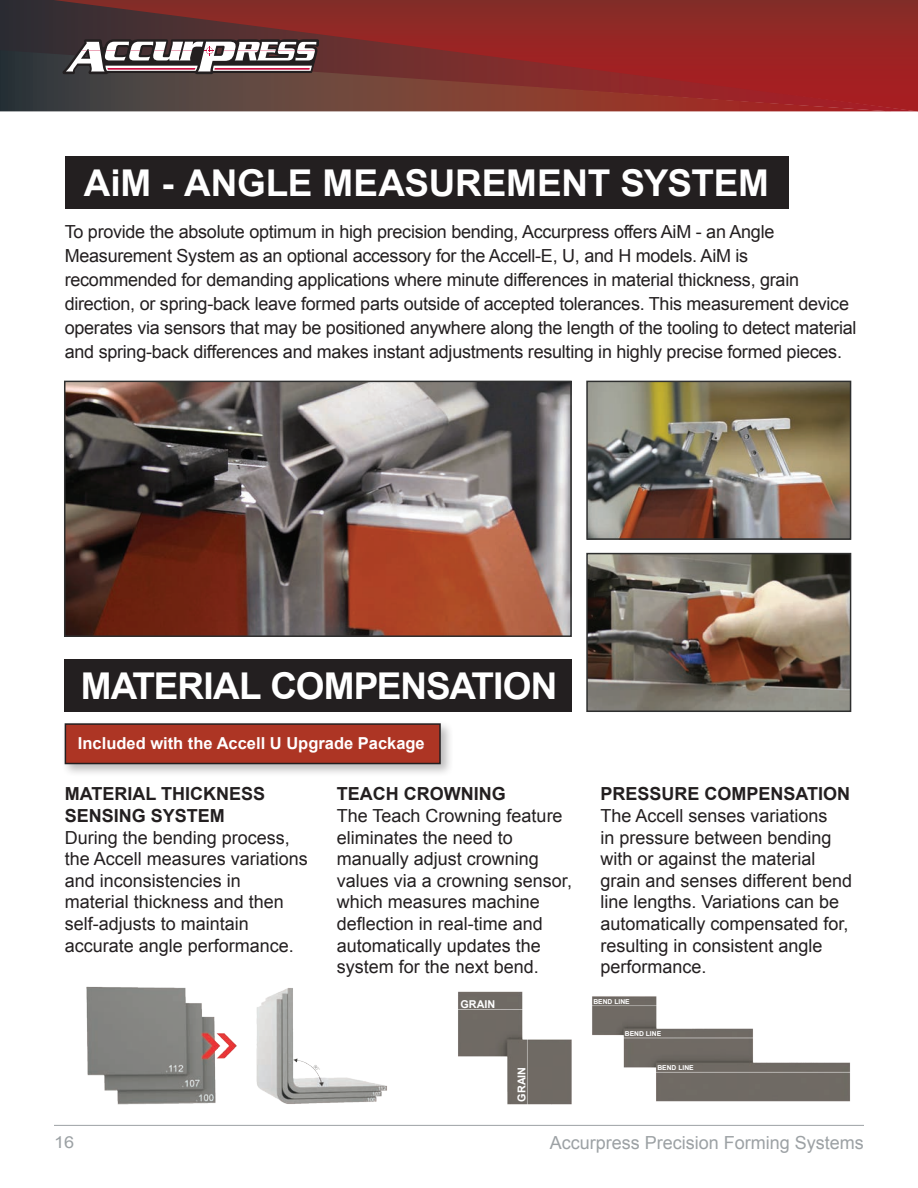
<style>
.page{position:relative;width:918px;height:1188px;background:#fff}
.page>*{position:absolute;margin:0;border:0;box-sizing:border-box;transform-origin:0 0}
.t1{font:700 36.9px "Arial";letter-spacing:-.02em;color:#fff}
.t2{font:18px/21.6px "Arial";color:#231f20}
.t3{font:700 18px/21.6px "Arial";color:#231f20}
.t4{font:18px "Arial";color:#9ca1a4}
.t5{font:700 16.5px "Arial";color:#fff}
.t6{font:16.5px "Arial";color:#9ca1a4;scale:1.1 1}
.t7{font:700 10.8px "Arial";color:#fff}
.t8{font:700 6.75px "Arial";color:#fff}
</style>
<div class="page">
<img style="left:86px;top:986px;width:301px;height:119px">
<div style="left:61px;top:720px;width:393px;height:57px;background:#231f20;opacity:.3"></div>
<div style="left:65px;top:724px;width:375px;height:40px;background:#ad3524"></div>
<div style="left:65px;top:723px;width:376px;height:41px;border:2px solid #231f20"></div>
<img style="left:449px;top:991px;width:411px;height:134px">
<div style="left:0;top:0;width:53px;height:50px;background:#2f2c33"></div>
<svg style="left:0;top:50px;width:53px;height:61px;background:#2d3438"></svg>
<svg style="left:53px;top:0;width:865px;height:111px;background:#822e2b"></svg>
<img style="left:67px;top:384px;width:502px;height:250px">
<div style="left:64px;top:381px;width:508px;height:256px;border:2px solid #2e2f2f"></div>
<img style="left:589px;top:384px;width:259px;height:153px">
<div style="left:586px;top:381px;width:265px;height:159px;border:2px solid #2e2f2f"></div>
<img style="left:589px;top:556px;width:259px;height:153px">
<div style="left:586px;top:553px;width:265px;height:159px;border:2px solid #2e2f2f"></div>
<div style="left:65px;top:157px;width:723px;height:52px;background:#231f20"></div>
<div style="left:65px;top:660px;width:507px;height:52px;background:#231f20"></div>
<svg style="left:63px;top:40px;width:256px;height:34px"></svg>
<hr style="left:54px;top:1125px;width:810px;height:1px;background:#9ca1a4">
<p class="t1" style="left:84px;top:159px;width:687px">AiM - ANGLE MEASUREMENT SYSTEM</p>
<p class="t2" style="left:65px;top:220px;width:793px;line-height:24px">To provide the absolute optimum in high precision bending, Accurpress offers AiM - an Angle Measurement System as an optional accessory for the Accell-E, U, and H models. AiM is recommended for demanding applications where minute differences in material thickness, grain direction, or spring-back leave formed parts outside of accepted tolerances. This measurement device operates via sensors that may be positioned anywhere along the length of the tooling to detect material and spring-back differences and makes instant adjustments resulting in highly precise formed pieces.</p>
<p class="t1" style="left:81px;top:662px;width:478px">MATERIAL COMPENSATION</p>
<p class="t5" style="left:78px;top:732px;width:348px">Included with the Accell U Upgrade Package</p>
<p class="t3" style="left:65px;top:784px;width:202px">MATERIAL THICKNESS<br>SENSING SYSTEM</p>
<p class="t2" style="left:65px;top:827px;width:245px">During the bending process, the Accell measures variations and inconsistencies in material thickness and then self-adjusts to maintain accurate angle performance.</p>
<p class="t3" style="left:337px;top:784px;width:170px">TEACH CROWNING</p>
<p class="t2" style="left:337px;top:805px;width:237px">The Teach Crowning feature eliminates the need to manually adjust crowning values via a crowning sensor, which measures machine deflection in real-time and automatically updates the system for the next bend.</p>
<p class="t7" style="left:461px;top:997px;width:36px">GRAIN</p>
<p class="t7" style="left:515px;top:1102px;width:36px;rotate:-90deg">GRAIN</p>
<p class="t3" style="left:600px;top:784px;width:251px">PRESSURE COMPENSATION</p>
<p class="t2" style="left:600px;top:805px;width:253px">The Accell senses variations<br>in pressure between bending with or against the material grain and senses different bend line lengths. Variations can be automatically compensated for, resulting in consistent angle performance.</p>
<p class="t8" style="left:593px;top:997px;width:38px">BEND LINE</p>
<p class="t8" style="left:625px;top:1029px;width:38px">BEND LINE</p>
<p class="t8" style="left:657px;top:1063px;width:38px">BEND LINE</p>
<p class="t6" style="left:54px;top:1131px;width:20px">16</p>
<p class="t4" style="left:550px;top:1130px;width:316px">Accurpress Precision Forming Systems</p>
</div>
